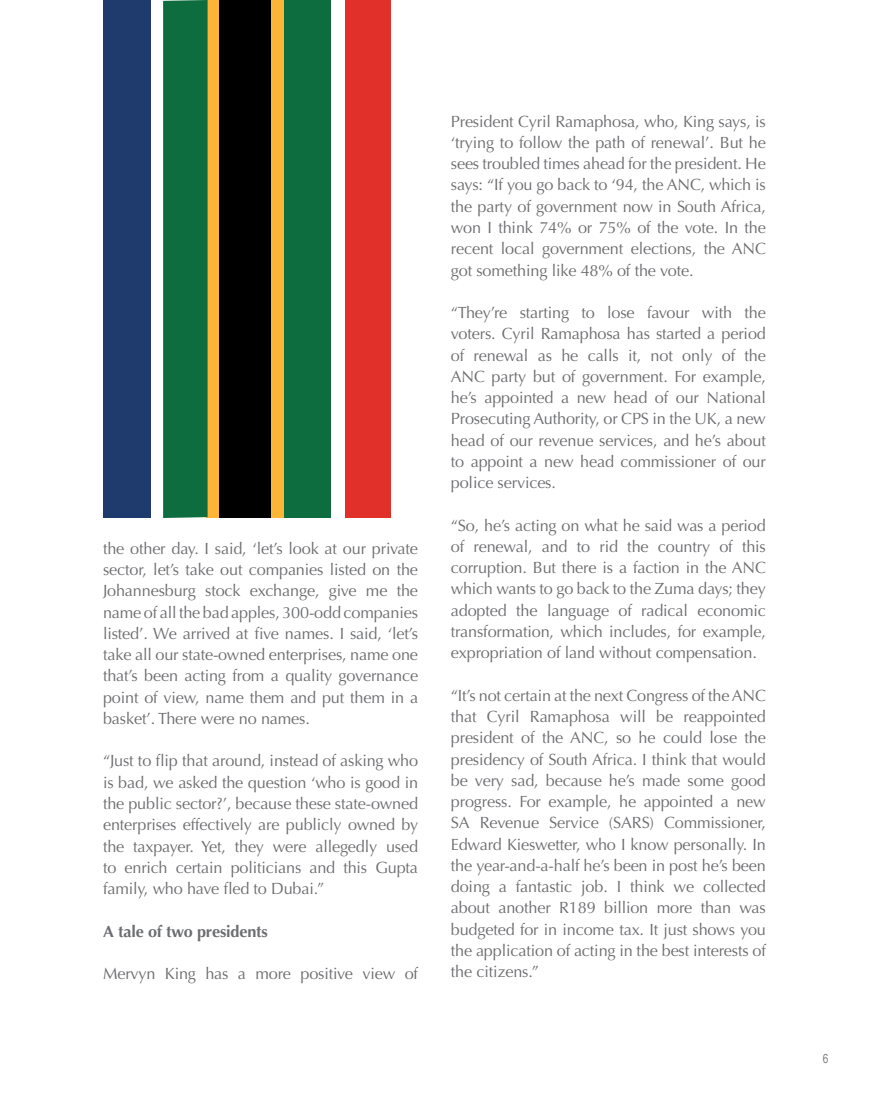
<style>
.page{position:relative;width:869px;height:1099px;background:#fff}
.page>*{position:absolute;margin:0;border:0;box-sizing:border-box;transform-origin:0 0}
.t1{font:16.25px/21.2px "Optima";letter-spacing:-.01em;color:#6c6d70;text-align:justify}
.t2{font:700 16.25px "Optima";letter-spacing:-.01em;color:#6c6d70}
.t3{font:12.5px "Arial Narrow";color:#808285}
</style>
<div class="page">
<div style="left:219px;top:1px;width:51px;height:517px;background:#000001"></div>
<div style="left:207px;top:1px;width:12px;height:517px;background:#fcb535"></div>
<div style="left:103px;top:1px;width:47px;height:517px;background:#1f3b6d"></div>
<div style="left:345px;top:1px;width:45px;height:517px;background:#e13029"></div>
<div style="left:270px;top:1px;width:13px;height:517px;background:#fcb535"></div>
<div style="left:163px;top:0;width:44px;height:518px;background:#0d6d3f"></div>
<div style="left:284px;top:0;width:46px;height:518px;background:#0d6d3f"></div>
<p class="t1" style="left:103px;top:538px;width:316px">the other day. I said, ‘let’s look at our private sector, let’s take out companies listed on the Johannesburg stock exchange, give me the name of all the bad apples, 300-odd companies listed’. We arrived at five names. I said, ‘let’s take all our state-owned enterprises, name one that’s been acting from a quality governance point of view, name them and put them in a basket’. There were no names.</p>
<p class="t1" style="left:103px;top:750px;width:316px">“Just to flip that around, instead of asking who is bad, we asked the question ‘who is good in the public sector?’, because these state-owned enterprises effectively are publicly owned by the taxpayer. Yet, they were allegedly used to enrich certain politicians and this Gupta family, who have fled to Dubai.”</p>
<p class="t2" style="left:103px;top:921px;width:166px">A tale of two presidents</p>
<p class="t1" style="left:103px;top:963px;width:316px">Mervyn King has a more positive view of</p>
<p class="t1" style="left:450px;top:111px;width:316px">President Cyril Ramaphosa, who, King says, is ‘trying to follow the path of renewal’. But he sees troubled times ahead for the president. He says: “If you go back to ‘94, the ANC, which is the party of government now in South Africa, won I think 74% or 75% of the vote. In the recent local government elections, the ANC got something like 48% of the vote.</p>
<p class="t1" style="left:450px;top:302px;width:316px">“They’re starting to lose favour with the voters. Cyril Ramaphosa has started a period of renewal as he calls it, not only of the ANC party but of government. For example, he’s appointed a new head of our National Prosecuting Authority, or CPS in the UK, a new head of our revenue services, and he’s about to appoint a new head commissioner of our police services.</p>
<p class="t1" style="left:450px;top:514px;width:316px">“So, he’s acting on what he said was a period of renewal, and to rid the country of this corruption. But there is a faction in the ANC which wants to go back to the Zuma days; they adopted the language of radical economic transformation, which includes, for example, expropriation of land without compensation.</p>
<p class="t1" style="left:450px;top:685px;width:316px">“It’s not certain at the next Congress of the ANC that Cyril Ramaphosa will be reappointed president of the ANC, so he could lose the presidency of South Africa. I think that would be very sad, because he’s made some good progress. For example, he appointed a new SA Revenue Service (SARS) Commissioner, Edward Kieswetter, who I know personally. In the year-and-a-half he’s been in post he’s been doing a fantastic job. I think we collected about another R189 billion more than was budgeted for in income tax. It just shows you the application of acting in the best interests of the citizens.”</p>
<p class="t3" style="left:822px;top:1049px;width:7px">6</p>
</div>
